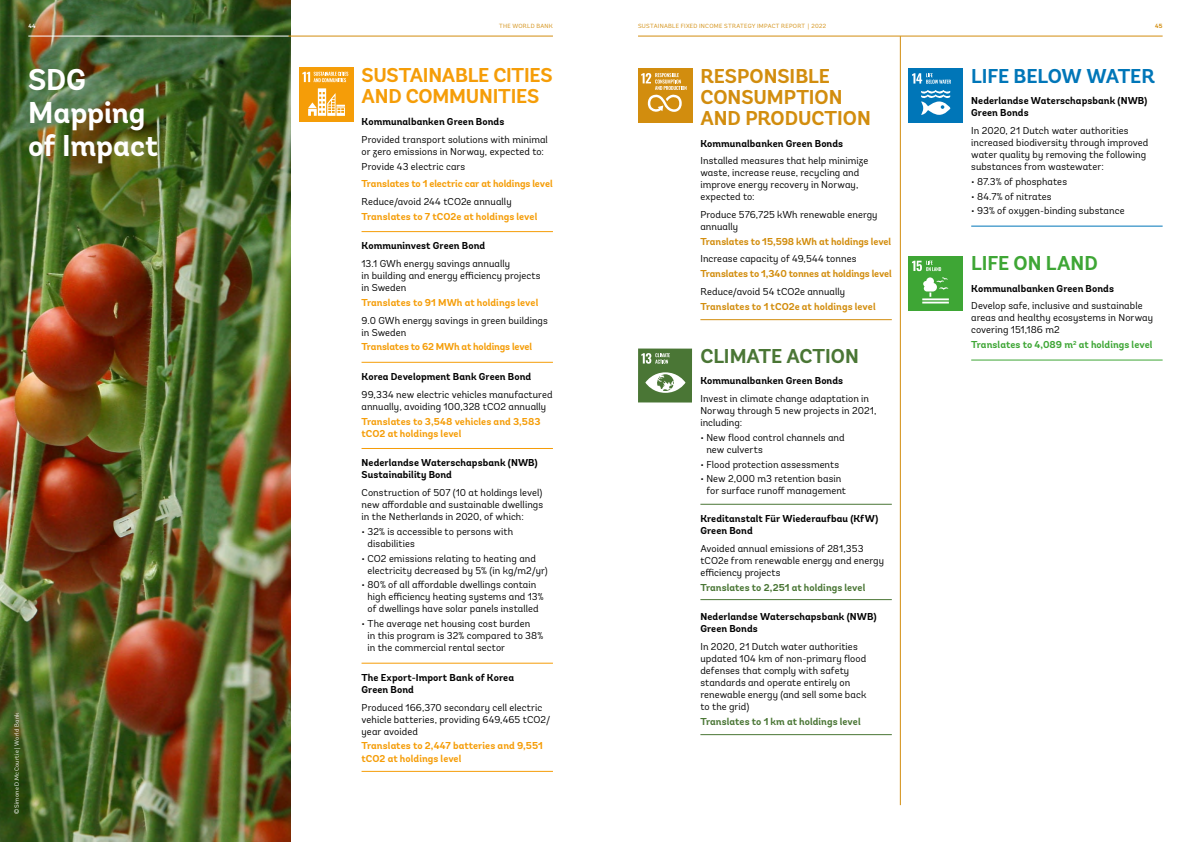
<style>
.page{position:relative;width:1191px;height:842px;background:#fff}
.page>*{position:absolute;margin:0;border:0;box-sizing:border-box;transform-origin:0 0}
.t1{font:700 30px/33px "Andes";letter-spacing:-.005em;color:#fff}
.t2{font:700 20px/21px "Andes";color:#d28d0e}
.t3{font:700 20px/21px "Andes";letter-spacing:-.01em;color:#f59d08}
.t4{font:700 20px "Andes";letter-spacing:-.005em;color:#0076b8}
.t5{font:700 20px "Andes";letter-spacing:-.005em;color:#4a7635}
.t6{font:700 20px "Andes";color:#3ea635}
.t7{font:10px/12px "Andes";letter-spacing:.005em;color:#000}
.t8{font:700 10px/12px "Andes";letter-spacing:.005em;color:#000}
.t9{font:700 10px/12px "Andes";color:#f59d08}
.t10{font:700 10px "Andes";letter-spacing:-.005em;color:#d28d0e}
.t11{font:700 10px "Andes";letter-spacing:.005em;color:#4a7635}
.t12{font:700 10px "Andes";letter-spacing:.005em;color:#3ea635}
.t13{font:6px "Andes";letter-spacing:.045em;color:#d28d0e}
.t14{font:6px "Andes";letter-spacing:.045em;color:#fff}
.t15{font:700 6px "Andes";color:#d28d0e}
.t16{font:700 6px "Andes";color:#fff}
</style>
<div class="page">
<img style="left:0;top:0;width:290px;height:842px">
<hr style="left:288px;top:36px;width:265px;height:1px;background:#d28d0e">
<hr style="left:900px;top:36px;width:1px;height:769px;background:#d28d0e">
<hr style="left:638px;top:36px;width:524px;height:1px;background:#d28d0e">
<hr style="left:971px;top:360px;width:191px;height:1px;background:#3ea635">
<div style="left:909px;top:256px;width:54px;height:54px;background:#3ea635"></div>
<svg style="left:912px;top:261px;width:29px;height:10px"></svg>
<svg style="left:922px;top:277px;width:27px;height:26px"></svg>
<hr style="left:971px;top:226px;width:191px;height:1px;background:#0076b8">
<div style="left:909px;top:69px;width:54px;height:54px;background:#0076b8"></div>
<svg style="left:912px;top:73px;width:39px;height:11px"></svg>
<svg style="left:921px;top:90px;width:29px;height:25px"></svg>
<hr style="left:700px;top:319px;width:191px;height:1px;background:#d28d0e">
<hr style="left:700px;top:504px;width:191px;height:1px;background:#4a7635">
<hr style="left:700px;top:599px;width:191px;height:1px;background:#4a7635">
<hr style="left:700px;top:734px;width:191px;height:1px;background:#4a7635">
<div style="left:638px;top:68px;width:54px;height:54px;background:#d28d0e"></div>
<svg style="left:641px;top:73px;width:45px;height:39px"></svg>
<div style="left:638px;top:348px;width:54px;height:54px;background:#4a7635"></div>
<svg style="left:641px;top:353px;width:29px;height:11px"></svg>
<svg style="left:645px;top:372px;width:40px;height:21px"></svg>
<hr style="left:361px;top:231px;width:192px;height:1px;background:#f59d08">
<hr style="left:361px;top:362px;width:192px;height:1px;background:#f59d08">
<hr style="left:361px;top:448px;width:192px;height:1px;background:#f59d08">
<hr style="left:361px;top:663px;width:192px;height:1px;background:#f59d08">
<hr style="left:361px;top:771px;width:192px;height:1px;background:#f59d08">
<div style="left:299px;top:67px;width:54px;height:54px;background:#f59d08"></div>
<svg style="left:302px;top:72px;width:46px;height:10px"></svg>
<svg style="left:308px;top:88px;width:37px;height:28px"></svg>
<hr style="left:28px;top:36px;width:260px;height:1px;background:#fff">
<p class="t16" style="left:28px;top:23px;width:9px">44</p>
<h1 class="t1" style="left:28px;top:64px;width:132px">SDG<br>Mapping of Impact</h1>
<p class="t14" style="left:13px;top:814px;width:103px;rotate:-90deg">©Simone D.McCourtie | World Bank</p>
<p class="t13" style="left:499px;top:23px;width:55px">THE WORLD BANK</p>
<p class="t13" style="left:638px;top:23px;width:190px">SUSTAINABLE FIXED INCOME STRATEGY IMPACT REPORT | 2022</p>
<p class="t15" style="left:1155px;top:23px;width:9px">45</p>
<h2 class="t3" style="left:361px;top:66px;width:193px">SUSTAINABLE CITIES<br>AND COMMUNITIES</h2>
<p class="t8" style="left:361px;top:116px;width:144px">Kommunalbanken Green Bonds</p>
<p class="t7" style="left:361px;top:133px;width:188px">Provided transport solutions with minimal or zero emissions in Norway, expected to:</p>
<p class="t7" style="left:361px;top:160px;width:105px">Provide 43 electric cars</p>
<p class="t9" style="left:361px;top:178px;width:193px">Translates to 1 electric car at holdings level</p>
<p class="t7" style="left:361px;top:195px;width:152px">Reduce/avoid 244 tCO2e annually</p>
<p class="t9" style="left:361px;top:211px;width:177px">Translates to 7 tCO2e at holdings level</p>
<p class="t8" style="left:361px;top:240px;width:125px">Kommuninvest Green Bond</p>
<p class="t7" style="left:361px;top:258px;width:180px">13.1 GWh energy savings annually<br>in building and energy efficiency projects in Sweden</p>
<p class="t9" style="left:361px;top:297px;width:178px">Translates to 91 MWh at holdings level</p>
<p class="t7" style="left:361px;top:314px;width:188px">9.0 GWh energy savings in green buildings in Sweden</p>
<p class="t9" style="left:361px;top:341px;width:172px">Translates to 62 MWh at holdings level</p>
<p class="t8" style="left:361px;top:371px;width:171px">Korea Development Bank Green Bond</p>
<p class="t7" style="left:361px;top:388px;width:192px">99,334 new electric vehicles manufactured annually, avoiding 100,328 tCO2 annually</p>
<p class="t9" style="left:361px;top:415px;width:181px">Translates to 3,548 vehicles and 3,583 tCO2 at holdings level</p>
<p class="t8" style="left:361px;top:457px;width:178px">Nederlandse Waterschapsbank (NWB)<br>Sustainability Bond</p>
<p class="t7" style="left:361px;top:486px;width:183px;text-align:justify">Construction of 507 (10 at holdings level) new affordable and sustainable dwellings in the Netherlands in 2020, of which:</p>
<p class="t7" style="left:367px;top:525px;width:147px;text-indent:-6px">• 32% is accessible to persons with disabilities</p>
<p class="t7" style="left:367px;top:552px;width:182px;text-indent:-6px">• CO2 emissions relating to heating and electricity decreased by 5% (in kg/m2/yr)</p>
<p class="t7" style="left:367px;top:579px;width:178px;text-indent:-6px">• 80% of all affordable dwellings contain high efficiency heating systems and 13% of dwellings have solar panels installed</p>
<p class="t7" style="left:367px;top:618px;width:177px;text-indent:-6px">• The average net housing cost burden<br>in this program is 32% compared to 38% in the commercial rental sector</p>
<p class="t8" style="left:361px;top:672px;width:154px">The Export-Import Bank of Korea<br>Green Bond</p>
<p class="t7" style="left:361px;top:701px;width:190px">Produced 166,370 secondary cell electric vehicle batteries, providing 649,465 tCO2/ year avoided</p>
<p class="t9" style="left:361px;top:740px;width:183px">Translates to 2,447 batteries and 9,551 tCO2 at holdings level</p>
<h2 class="t2" style="left:700px;top:66px;width:172px">RESPONSIBLE<br>CONSUMPTION<br>AND PRODUCTION</h2>
<p class="t8" style="left:700px;top:137px;width:144px">Kommunalbanken Green Bonds</p>
<p class="t7" style="left:700px;top:155px;width:170px">Installed measures that help minimize waste, increase reuse, recycling and improve energy recovery in Norway, expected to:</p>
<p class="t7" style="left:700px;top:208px;width:179px">Produce 576,725 kWh renewable energy annually</p>
<p class="t10" style="left:700px;top:235px;width:192px">Translates to 15,598 kWh at holdings level</p>
<p class="t7" style="left:700px;top:253px;width:158px">Increase capacity of 49,544 tonnes</p>
<p class="t10" style="left:700px;top:268px;width:193px">Translates to 1,340 tonnes at holdings level</p>
<p class="t7" style="left:700px;top:285px;width:146px">Reduce/avoid 54 tCO2e annually</p>
<p class="t10" style="left:700px;top:300px;width:177px">Translates to 1 tCO2e at holdings level</p>
<h2 class="t5" style="left:700px;top:343px;width:160px">CLIMATE ACTION</h2>
<p class="t8" style="left:700px;top:375px;width:144px">Kommunalbanken Green Bonds</p>
<p class="t7" style="left:700px;top:392px;width:178px">Invest in climate change adaptation in<br>Norway through 5 new projects in 2021, including:</p>
<p class="t7" style="left:706px;top:431px;width:140px;text-indent:-6px">• New flood control channels and new culverts</p>
<p class="t7" style="left:700px;top:458px;width:140px">• Flood protection assessments</p>
<p class="t7" style="left:700px;top:473px;width:147px;text-align:center">• New 2,000 m3 retention basin for surface runoff management</p>
<p class="t8" style="left:700px;top:513px;width:179px">Kreditanstalt Für Wiederaufbau (KfW)<br>Green Bond</p>
<p class="t7" style="left:700px;top:542px;width:185px">Avoided annual emissions of 281,353 tCO2e from renewable energy and energy efficiency projects</p>
<p class="t11" style="left:700px;top:581px;width:166px">Translates to 2,251 at holdings level</p>
<p class="t8" style="left:700px;top:611px;width:178px">Nederlandse Waterschapsbank (NWB)<br>Green Bonds</p>
<p class="t7" style="left:700px;top:640px;width:167px">In 2020, 21 Dutch water authorities updated 104 km of non-primary flood defenses that comply with safety standards and operate entirely on renewable energy (and sell some back to the grid)</p>
<p class="t11" style="left:700px;top:715px;width:162px">Translates to 1 km at holdings level</p>
<h2 class="t4" style="left:971px;top:63px;width:185px">LIFE BELOW WATER</h2>
<p class="t8" style="left:971px;top:95px;width:178px">Nederlandse Waterschapsbank (NWB)<br>Green Bonds</p>
<p class="t7" style="left:971px;top:124px;width:179px">In 2020, 21 Dutch water authorities increased biodiversity through improved water quality by removing the following substances from wastewater:</p>
<p class="t7" style="left:971px;top:175px;width:97px">• 87.3% of phosphates</p>
<p class="t7" style="left:971px;top:190px;width:82px">• 84.7% of nitrates</p>
<p class="t7" style="left:971px;top:205px;width:155px">• 93% of oxygen-binding substance</p>
<h2 class="t6" style="left:971px;top:251px;width:128px">LIFE ON LAND</h2>
<p class="t8" style="left:971px;top:282px;width:144px">Kommunalbanken Green Bonds</p>
<p class="t7" style="left:971px;top:300px;width:183px">Develop safe, inclusive and sustainable areas and healthy ecosystems in Norway covering 151,186 m2</p>
<p class="t12" style="left:971px;top:338px;width:183px">Translates to 4,089 m<sup>2</sup> at holdings level</p>
</div>
